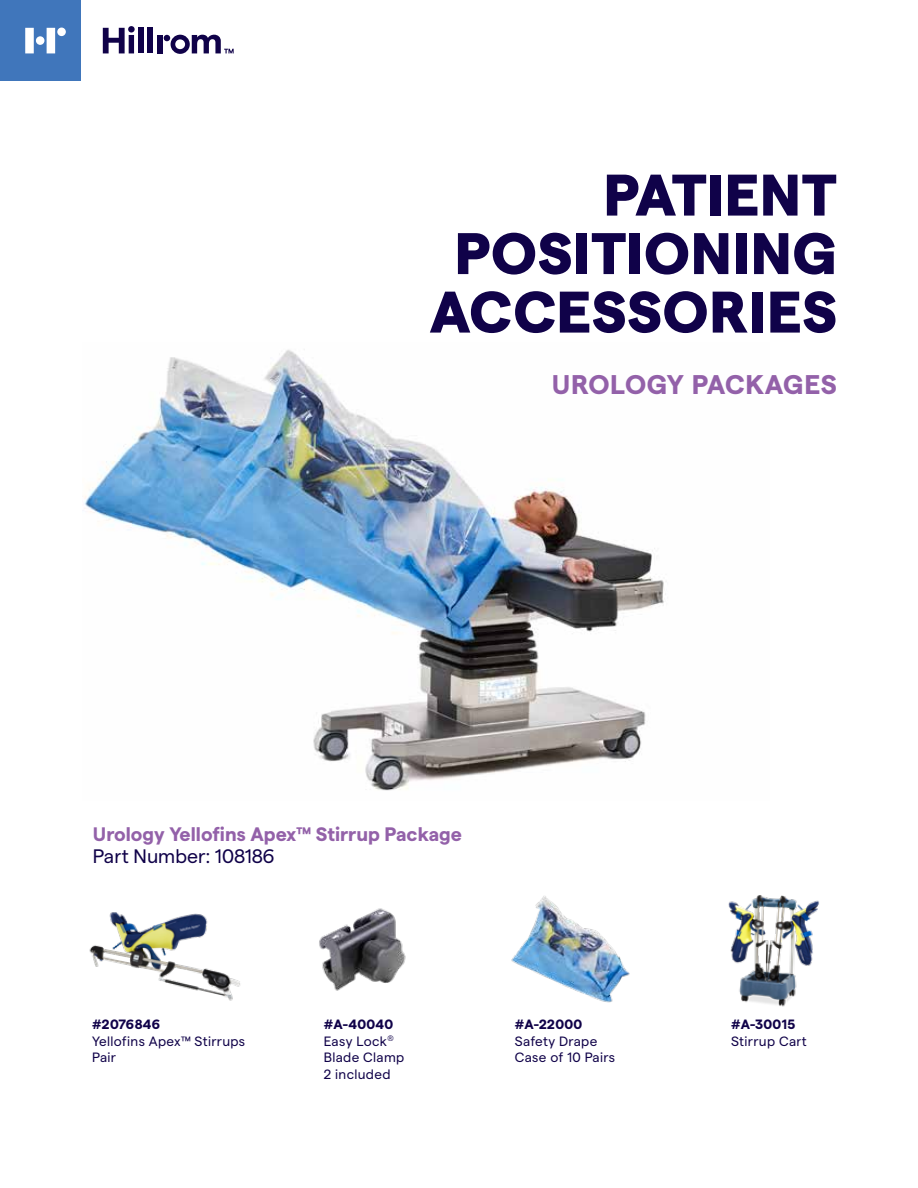
<style>
.page{position:relative;width:918px;height:1188px;background:#fff}
.page>*{position:absolute;margin:0;border:0;box-sizing:border-box;transform-origin:0 0}
.t1{font:800 58.5px/58.5px "Matter";letter-spacing:.01em;color:#100249;text-align:right}
.t2{font:700 27px "Matter";letter-spacing:.005em;color:#9361a9}
.t3{font:700 19.5px "Matter";color:#9361a9}
.t4{font:19.5px "Matter";color:#100249}
.t5{font:13.5px/16.5px "Matter";letter-spacing:.025em;color:#100249}
.t6{font:700 13.5px "Matter";letter-spacing:.025em;color:#100249}
.s1{font-weight:700}
</style>
<div class="page">
<img style="left:84px;top:349px;width:582px;height:442px">
<div style="left:0;top:0;width:81px;height:81px;background:#4076bb"></div>
<svg style="left:25px;top:28px;width:9px;height:25px"></svg>
<svg style="left:47px;top:28px;width:8px;height:25px"></svg>
<div style="left:57px;top:28px;width:9px;height:8px;background:#fff;border-radius:50%"></div>
<div style="left:138px;top:27px;width:6px;height:26px;background:#100249"></div>
<div style="left:148px;top:27px;width:5px;height:26px;background:#100249"></div>
<div style="left:157px;top:35px;width:5px;height:18px;background:#100249"></div>
<svg style="left:103px;top:26px;width:32px;height:27px"></svg>
<div style="left:36px;top:36px;width:8px;height:9px;background:#fff;border-radius:50%"></div>
<svg style="left:164px;top:35px;width:70px;height:19px"></svg>
<img style="left:89px;top:912px;width:151px;height:89px">
<img style="left:319px;top:908px;width:87px;height:83px">
<img style="left:511px;top:896px;width:119px;height:107px">
<img style="left:728px;top:895px;width:91px;height:112px">
<h1 class="t1" style="left:430px;top:161px;width:409px">PATIENT<br>POSITIONING<br>ACCESSORIES</h1>
<h2 class="t2" style="left:552px;top:364px;width:287px">UROLOGY PACKAGES</h2>
<h3 class="t3" style="left:93px;top:819px;width:371px">Urology Yellofins Apex™ Stirrup Package</h3>
<h3 class="t4" style="left:93px;top:842px;width:183px">Part Number: 108186</h3>
<p class="t6" style="left:92px;top:1014px;width:70px">#2076846</p>
<p class="t5" style="left:92px;top:1031px;width:155px">Yellofins Apex™ Stirrups<br>Pair</p>
<p class="t5" style="left:324px;top:1015px;width:82px"><span class="s1">#A-40040<br></span>Easy Lock<sup>®<br></sup>Blade Clamp<br>2 included</p>
<p class="t6" style="left:515px;top:1014px;width:69px">#A-22000</p>
<p class="t5" style="left:515px;top:1031px;width:102px">Safety Drape<br>Case of 10 Pairs</p>
<p class="t6" style="left:731px;top:1014px;width:66px">#A-30015</p>
<p class="t5" style="left:731px;top:1031px;width:77px">Stirrup Cart</p>
</div>
